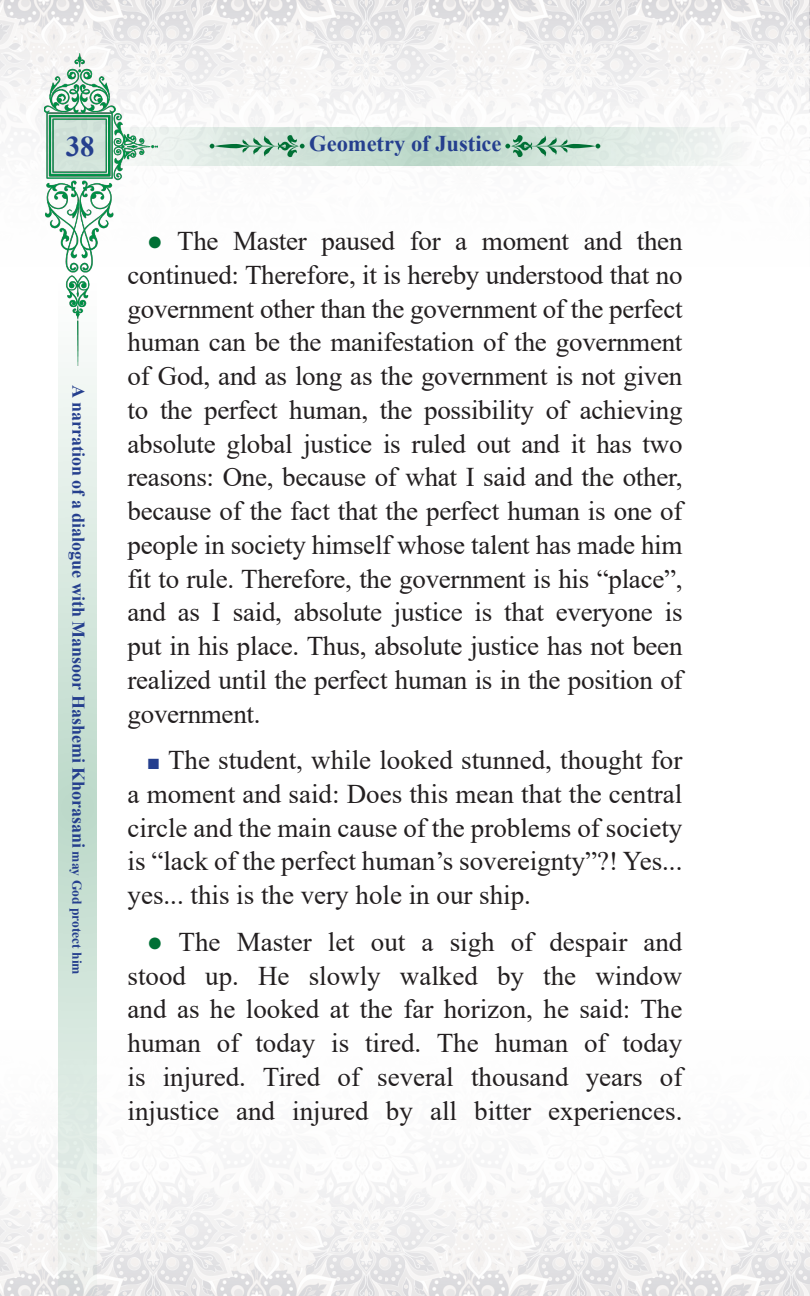
<style>
.page{position:relative;width:810px;height:1296px;background:#fff}
.page>*{position:absolute;margin:0;border:0;box-sizing:border-box;transform-origin:0 0}
.t1{font:700 28.57px "Times New Roman";color:#253f8e}
.t2{font:27px/33.8px "Times New Roman";color:#231f20;text-align:justify}
.t3{font:700 22.5px "Times New Roman";color:#253f8e}
.t4{font:700 18px "Times New Roman";color:#253f8e}
.s1{font-size:13.5px}
.s2{color:#007035}
.s3{font-size:22.5px;color:#253f8e}
</style>
<div class="page">
<img style="left:0;top:0;width:810px;height:379px">
<img style="left:0;top:918px;width:810px;height:378px">
<svg style="left:158px;top:127px;width:596px;height:38px;background:#d6e5dd"></svg>
<img style="left:45px;top:54px;width:113px;height:312px">
<svg style="left:58px;top:278px;width:38px;height:1018px;background:#d7e7de"></svg>
<div style="left:55px;top:120px;width:52px;height:52px;background:#d1e3da"></div>
<svg style="left:505px;top:134px;width:95px;height:25px;background:#a9cdba"></svg>
<svg style="left:210px;top:134px;width:95px;height:25px;background:#adcfbd"></svg>
<p class="t1" style="left:66px;top:125px;width:30px">38</p>
<p class="t3" style="left:309px;top:127px;width:194px">Geometry of Justice</p>
<p class="t4" style="left:92px;top:385px;width:591px;rotate:90deg">A narration of a dialogue with Mansoor Hashemi Khorasani <span class="s1">may God protect him</span></p>
<p class="t2" style="left:128px;top:223px;width:557px;text-indent:19px"><span class="s2">●</span> The Master paused for a moment and then continued: Therefore, it is hereby understood that no government other than the government of the perfect human can be the manifestation of the government of God, and as long as the government is not given to the perfect human, the possibility of achieving absolute global justice is ruled out and it has two reasons: One, because of what I said and the other, because of the fact that the perfect human is one of people in society himself whose talent has made him fit to rule. Therefore, the government is his “place”, and as I said, absolute justice is that everyone is put in his place. Thus, absolute justice has not been realized until the perfect human is in the position of government.</p>
<p class="t2" style="left:128px;top:742px;width:556px;text-indent:19px"><span class="s3">■</span> The student, while looked stunned, thought for a moment and said: Does this mean that the central circle and the main cause of the problems of society is “lack of the perfect human’s sovereignty”?! Yes... yes... this is the very hole in our ship.</p>
<p class="t2" style="left:128px;top:924px;width:556px;text-indent:19px"><span class="s2">●</span> The Master let out a sigh of despair and stood up. He slowly walked by the window and as he looked at the far horizon, he said: The human of today is tired. The human of today is injured. Tired of several thousand years of injustice and injured by all bitter experiences.</p>
</div>
